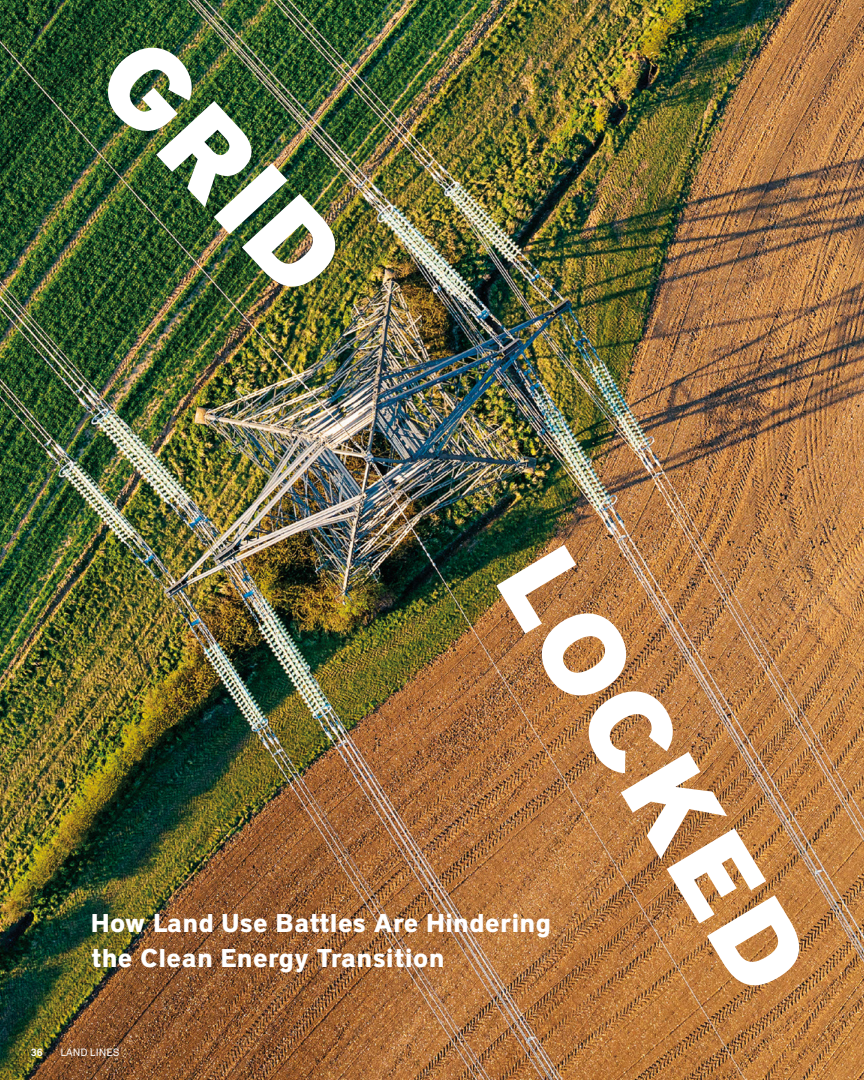
<style>
.page{position:relative;width:864px;height:1080px;background:#fff}
.page>*{position:absolute;margin:0;border:0;box-sizing:border-box;transform-origin:0 0}
.t1{font:900 112.5px "District";color:#fff}
.t2{font:700 25.5px/35.5px "District";color:#fff}
.Main_Body{font:10.5px "Akkurat Pro";color:#fff}
.Main_Body-2{font:700 10.5px "Akkurat Pro";color:#fff}
</style>
<div class="page">
<img style="left:0;top:0;width:864px;height:1080px">
<p class="t1" style="left:170px;top:8px;width:303px;rotate:47deg">GRID</p>
<p class="t1" style="left:587px;top:522px;width:496px;rotate:59deg">LOCKED</p>
<p class="t2" style="left:91px;top:904px;width:462px">How Land Use Battles Are Hindering the Clean Energy Transition</p>
<p class="Main_Body-2" style="left:31px;top:1046px;width:13px">36</p>
<p class="Main_Body" style="left:60px;top:1047px;width:61px">LAND LINES</p>
</div>
